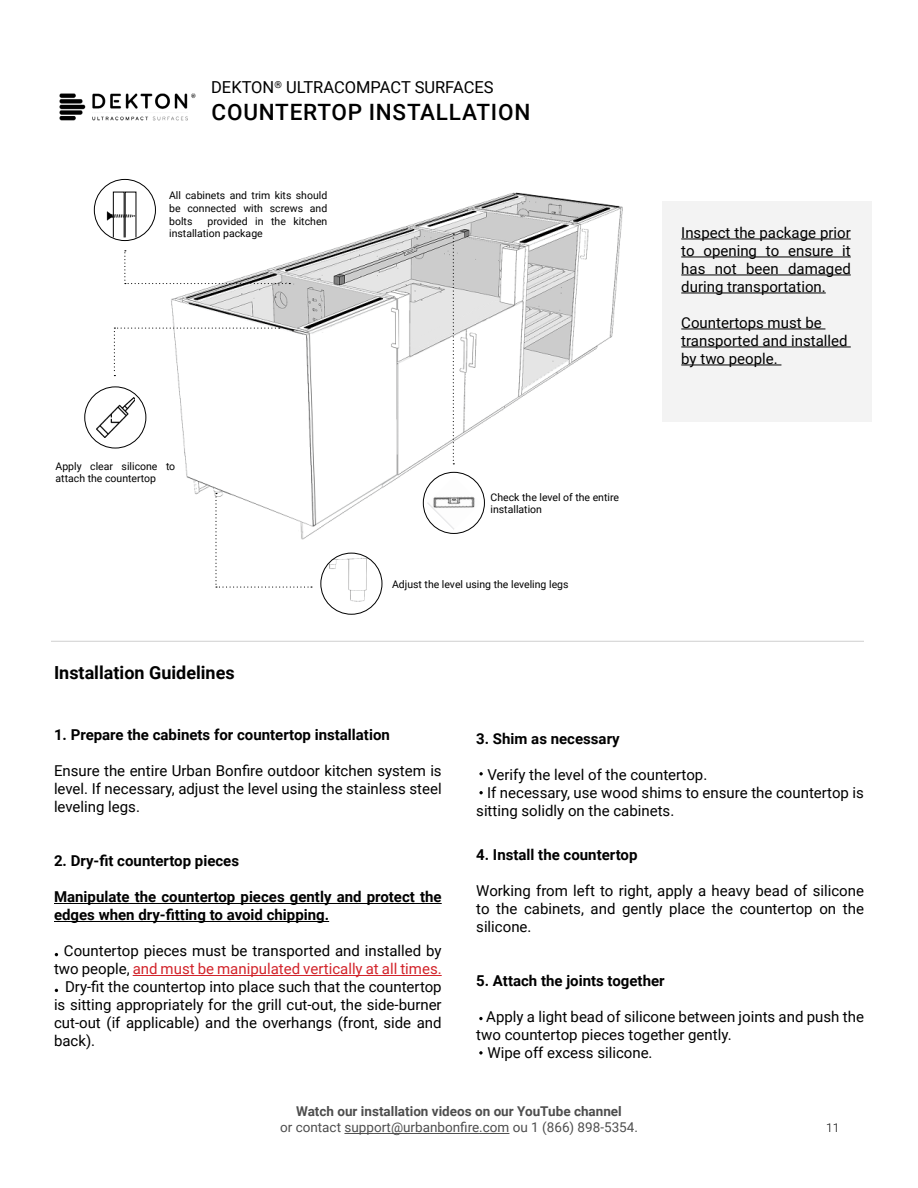
<style>
.page{position:relative;width:918px;height:1188px;background:#fff}
.page>*{position:absolute;margin:0;border:0;box-sizing:border-box;transform-origin:0 0}
.t1{font:500 22.5px "Roboto";letter-spacing:.035em;color:#000}
.t2{font:700 18px "Roboto";color:#000}
.t3{font:16.5px "Roboto";color:#000}
.t4{font:15px/18px "Roboto";color:#000;text-align:justify}
.t5{font:700 15px/18px "Roboto";color:#000}
.t6{font:15px "Roboto";color:#d2232a}
.t7{font:13.5px "Roboto";color:#000}
.t8{font:700 13.5px "Roboto";color:#000}
.t9{font:300 12px "Roboto";color:#000}
.t10{font:10.5px/12.6px "Roboto";color:#000}
.s1{color:#000}
</style>
<div class="page">
<img style="left:51px;top:178px;width:821px;height:956px">
<img style="left:59px;top:93px;width:137px;height:28px">
<hr style="left:54px;top:903px;width:388px;height:1px;background:#000">
<hr style="left:54px;top:921px;width:275px;height:1px;background:#000">
<hr style="left:133px;top:975px;width:309px;height:1px;background:#d2232a">
<svg style="left:479px;top:772px;width:4px;height:3px"></svg>
<svg style="left:479px;top:791px;width:4px;height:3px"></svg>
<svg style="left:479px;top:1017px;width:4px;height:3px"></svg>
<svg style="left:479px;top:1051px;width:4px;height:4px"></svg>
<svg style="left:215px;top:493px;width:97px;height:95px"></svg>
<svg style="left:114px;top:328px;width:166px;height:48px"></svg>
<svg style="left:124px;top:250px;width:166px;height:34px"></svg>
<svg style="left:453px;top:234px;width:1px;height:230px"></svg>
<img style="left:321px;top:553px;width:61px;height:61px;border-radius:31px">
<div style="left:320px;top:553px;width:62px;height:62px;border:1px solid #000;border-radius:50%"></div>
<div style="left:94px;top:179px;width:62px;height:62px;border:1px solid #000;border-radius:50%"></div>
<div style="left:84px;top:387px;width:62px;height:61px;border:1px solid #000;border-radius:50%"></div>
<div style="left:423px;top:472px;width:62px;height:62px;border:1px solid #000;border-radius:50%"></div>
<img style="left:427px;top:476px;width:53px;height:53px">
<img style="left:97px;top:398px;width:38px;height:39px">
<img style="left:106px;top:202px;width:28px;height:28px">
<div style="left:113px;top:192px;width:12px;height:46px;border:1px solid #000"></div>
<hr style="left:51px;top:641px;width:813px;height:1px;background:#000">
<div style="left:662px;top:202px;width:210px;height:220px;background:#f3f3f3"></div>
<hr style="left:681px;top:239px;width:170px;height:1px;background:#000">
<hr style="left:681px;top:257px;width:170px;height:1px;background:#000">
<hr style="left:681px;top:275px;width:170px;height:1px;background:#000">
<hr style="left:681px;top:293px;width:145px;height:1px;background:#000">
<hr style="left:681px;top:329px;width:144px;height:1px;background:#000">
<hr style="left:681px;top:347px;width:170px;height:1px;background:#000">
<hr style="left:681px;top:365px;width:100px;height:1px;background:#000">
<hr style="left:344px;top:1133px;width:165px;height:1px;background:#000">
<p class="t3" style="left:211px;top:76px;width:284px">DEKTON<sup>®</sup> ULTRACOMPACT SURFACES</p>
<h1 class="t1" style="left:212px;top:97px;width:320px">COUNTERTOP INSTALLATION</h1>
<p class="t10" style="left:169px;top:189px;width:160px;text-align:justify">All cabinets and trim kits should be connected with screws and bolts</p>
<p class="t10" style="left:169px;top:214px;width:160px;text-indent:38px">provided in the kitchen installation package</p>
<p class="t10" style="left:56px;top:459px;width:121px">Apply clear silicone to attach the countertop</p>
<p class="t2" style="left:54px;top:660px;width:182px">Installation Guidelines</p>
<p class="t10" style="left:491px;top:490px;width:130px">Check the level of the entire installation</p>
<p class="t10" style="left:392px;top:577px;width:178px">Adjust the level using the leveling legs</p>
<p class="t4" style="left:681px;top:223px;width:171px">Inspect the package prior to opening to ensure it has not been damaged during transportation.</p>
<p class="t4" style="left:681px;top:313px;width:168px;text-align:left">Countertops must be transported and installed by two people.</p>
<p class="t5" style="left:54px;top:726px;width:337px">1. Prepare the cabinets for countertop installation</p>
<p class="t4" style="left:54px;top:762px;width:389px">Ensure the entire Urban Bonfire outdoor kitchen system is level. If necessary, adjust the level using the stainless steel leveling legs.</p>
<p class="t5" style="left:54px;top:852px;width:187px">2. Dry-fit countertop pieces</p>
<p class="t5" style="left:54px;top:888px;width:389px">Manipulate the countertop pieces gently and protect the edges when dry-fitting to avoid chipping.</p>
<p class="t4" style="left:64px;top:942px;width:379px">Countertop pieces must be transported and installed by</p>
<p class="t6" style="left:54px;top:959px;width:389px"><span class="s1">two people,</span> and must be manipulated vertically at all times.</p>
<p class="t4" style="left:65px;top:978px;width:378px">Dry-fit the countertop into place such that the countertop</p>
<p class="t4" style="left:54px;top:996px;width:389px">is sitting appropriately for the grill cut-out, the side-burner</p>
<p class="t4" style="left:54px;top:1014px;width:389px">cut-out (if applicable) and the overhangs (front, side and</p>
<p class="t4" style="left:54px;top:1032px;width:43px">back).</p>
<p class="t5" style="left:476px;top:729px;width:145px">3. Shim as necessary</p>
<p class="t4" style="left:487px;top:765px;width:221px">Verify the level of the countertop.</p>
<p class="t4" style="left:487px;top:783px;width:378px">If necessary, use wood shims to ensure the countertop is</p>
<p class="t4" style="left:476px;top:801px;width:200px">sitting solidly on the cabinets.</p>
<p class="t5" style="left:476px;top:845px;width:163px">4. Install the countertop</p>
<p class="t4" style="left:476px;top:881px;width:389px">Working from left to right, apply a heavy bead of silicone to the cabinets, and gently place the countertop on the silicone.</p>
<p class="t5" style="left:476px;top:971px;width:190px">5. Attach the joints together</p>
<p class="t4" style="left:486px;top:1007px;width:379px">Apply a light bead of silicone between joints and push the</p>
<p class="t4" style="left:476px;top:1025px;width:257px">two countertop pieces together gently.</p>
<p class="t4" style="left:487px;top:1043px;width:167px">Wipe off excess silicone.</p>
<p class="t8" style="left:296px;top:1102px;width:327px">Watch our installation videos on our YouTube channel</p>
<p class="t7" style="left:280px;top:1118px;width:359px">or contact support@urbanbonfire.com ou 1 (866) 898-5354.</p>
<p class="t9" style="left:826px;top:1119px;width:15px">11</p>
</div>
